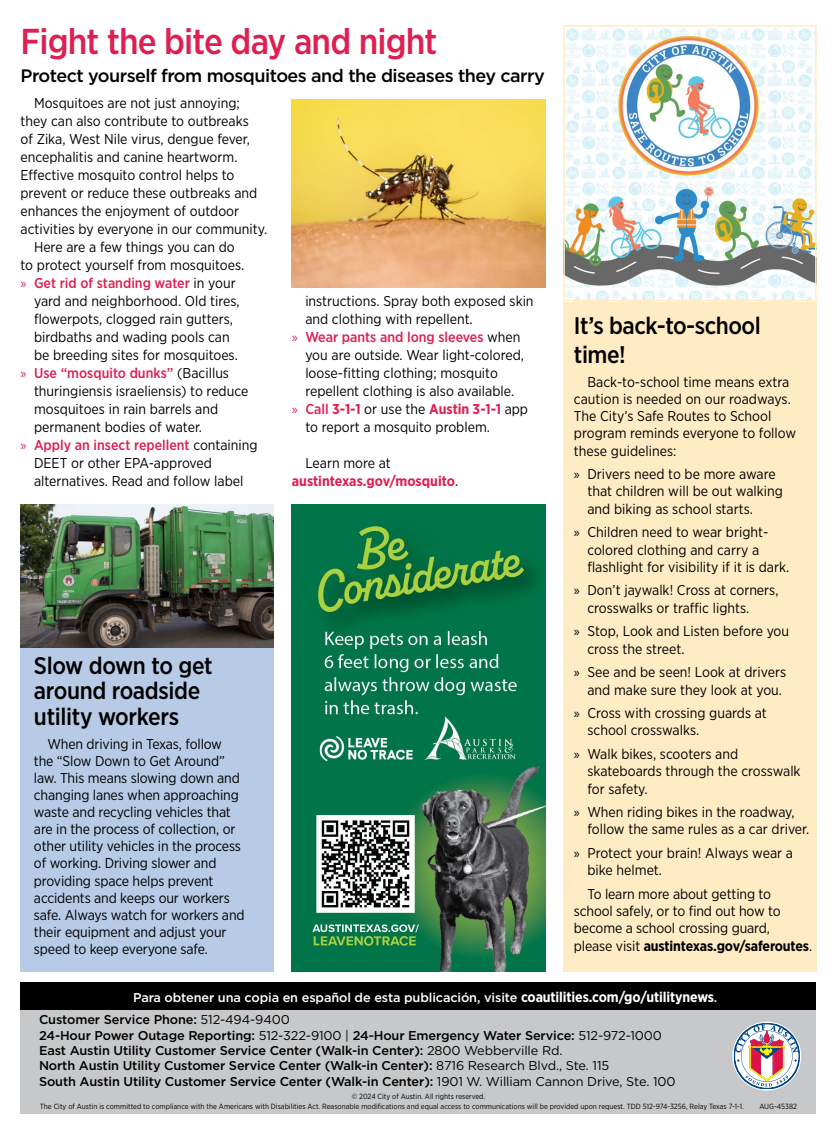
<style>
.page{position:relative;width:837px;height:1134px;background:#fff}
.page>*{position:absolute;margin:0;border:0;box-sizing:border-box;transform-origin:0 0}
.t1{font:500 36px "Gotham Narrow";letter-spacing:-.025em;color:#de1f51}
.t2{font:500 24px/25.5px "Gotham Narrow";letter-spacing:-.015em;color:#000}
.t3{font:500 18px "Gotham";letter-spacing:-.03em;color:#000}
.t4{font:14.25px/17.1px "Gotham Narrow";color:#000}
.t5{font:500 14.25px "Gotham Narrow";color:#de1f51}
.t6{font:700 14.25px/18px "Gotham Narrow";color:#de1f51}
.t7{font:500 12.75px/15.3px "Gotham";letter-spacing:-.01em;color:#000}
.t8{font:500 12.75px "Gotham";letter-spacing:-.01em;color:#fff}
.t9{font:7.5px/9.8px "Gotham Narrow";color:#000}
.s1{font-family:"Myriad Pro";font-weight:400}
.s2{font-weight:400;color:#000}
.s3{font-weight:500}
.s4{font-family:"Myriad Pro"}
.s5{font-weight:700}
.s6{font-family:"Gotham Narrow";font-weight:700;font-size:14.25px}
.s7{font-weight:400}
</style>
<div class="page">
<div style="left:21px;top:1003px;width:795px;height:110px;background:#c7c8ca"></div>
<div style="left:21px;top:982px;width:795px;height:28px;background:#000"></div>
<svg style="left:734px;top:1023px;width:66px;height:66px"></svg>
<div style="left:563px;top:25px;width:253px;height:947px;background:#ffecc5"></div>
<img style="left:566px;top:28px;width:248px;height:270px">
<div style="left:563px;top:25px;width:254px;height:276px;border:2px solid #ffecc5"></div>
<div style="left:20px;top:504px;width:254px;height:468px;background:#b7cae6"></div>
<img style="left:20px;top:504px;width:254px;height:144px">
<img style="left:292px;top:504px;width:253px;height:468px">
<img style="left:292px;top:99px;width:253px;height:189px">
<h1 class="t1" style="left:21px;top:18px;width:418px">Fight the bite day and night</h1>
<p class="t3" style="left:21px;top:64px;width:526px">Protect yourself from mosquitoes and the diseases they carry</p>
<p class="t4" style="left:34px;top:94px;width:207px">Mosquitoes are not just annoying;</p>
<p class="t4" style="left:21px;top:112px;width:230px">they can also contribute to outbreaks</p>
<p class="t4" style="left:21px;top:130px;width:231px">of Zika, West Nile virus, dengue fever,</p>
<p class="t4" style="left:21px;top:148px;width:219px">encephalitis and canine heartworm.</p>
<p class="t4" style="left:21px;top:166px;width:216px">Effective mosquito control helps to</p>
<p class="t4" style="left:21px;top:184px;width:238px">prevent or reduce these outbreaks and</p>
<p class="t4" style="left:21px;top:202px;width:220px">enhances the enjoyment of outdoor</p>
<p class="t4" style="left:21px;top:220px;width:248px">activities by everyone in our community.</p>
<p class="t4" style="left:34px;top:238px;width:202px">Here are a few things you can do</p>
<p class="t4" style="left:21px;top:256px;width:225px">to protect yourself from mosquitoes.</p>
<p class="t5" style="left:21px;top:274px;width:217px"><span class="s1">»</span> Get rid of standing water <span class="s2">in your</span></p>
<p class="t4" style="left:34px;top:292px;width:207px">yard and neighborhood. Old tires,</p>
<p class="t4" style="left:34px;top:310px;width:201px">flowerpots, clogged rain gutters,</p>
<p class="t4" style="left:34px;top:328px;width:197px">birdbaths and wading pools can</p>
<p class="t4" style="left:34px;top:346px;width:205px">be breeding sites for mosquitoes.</p>
<p class="t5" style="left:21px;top:364px;width:210px"><span class="s1">»</span> Use “mosquito dunks” <span class="s2">(Bacillus</span></p>
<p class="t4" style="left:34px;top:382px;width:216px">thuringiensis israeliensis) to reduce</p>
<p class="t4" style="left:34px;top:400px;width:186px">mosquitoes in rain barrels and</p>
<p class="t4" style="left:34px;top:418px;width:170px">permanent bodies of water.</p>
<p class="t5" style="left:21px;top:436px;width:239px"><span class="s1">»</span> Apply an insect repellent <span class="s2">containing</span></p>
<p class="t4" style="left:34px;top:454px;width:179px">DEET or other EPA-approved</p>
<p class="t4" style="left:34px;top:472px;width:211px">alternatives. Read and follow label</p>
<p class="t4" style="left:305px;top:292px;width:230px">instructions. Spray both exposed skin</p>
<p class="t4" style="left:305px;top:310px;width:169px">and clothing with repellent.</p>
<p class="t5" style="left:292px;top:328px;width:230px"><span class="s1">»</span> Wear pants and long sleeves <span class="s2">when</span></p>
<p class="t4" style="left:305px;top:346px;width:220px">you are outside. Wear light-colored,</p>
<p class="t4" style="left:305px;top:364px;width:194px">loose-fitting clothing; mosquito</p>
<p class="t4" style="left:305px;top:382px;width:210px">repellent clothing is also available.</p>
<p class="t6" style="left:292px;top:400px;width:238px"><span class="s1">»</span> <span class="s3">Call</span> 3-1-1 <span class="s2">or use the</span> Austin 3-1-1 <span class="s2">app</span></p>
<p class="t4" style="left:305px;top:418px;width:186px">to report a mosquito problem.</p>
<p class="t6" style="left:292px;top:454px;width:168px;text-indent:13px"><span class="s2">Learn more at </span>austintexas.gov/mosquito<span class="s2">.</span></p>
<h2 class="t2" style="left:34px;top:652px;width:180px">Slow down to get around roadside utility workers</h2>
<p class="t4" style="left:34px;top:735px;width:212px;text-indent:13px">When driving in Texas, follow the “Slow Down to Get Around” law. This means slowing down and changing lanes when approaching waste and recycling vehicles that are in the process of collection, or other utility vehicles in the process of working. Driving slower and providing space helps prevent accidents and keeps our workers safe. Always watch for workers and their equipment and adjust your speed to keep everyone safe.</p>
<h2 class="t2" style="left:574px;top:311px;width:188px;line-height:28.8px">It’s back-to-school time!</h2>
<p class="t4" style="left:574px;top:373px;width:224px;text-indent:13px">Back-to-school time means extra caution is needed on our roadways.<br>The City’s Safe Routes to School program reminds everyone to follow these guidelines:</p>
<p class="t4" style="left:587px;top:466px;width:197px;text-indent:-13px"><span class="s4">»</span> Drivers need to be more aware that children will be out walking and biking as school starts.</p>
<p class="t4" style="left:587px;top:524px;width:203px;text-indent:-13px"><span class="s4">»</span> Children need to wear bright&shy;colored clothing and carry a flashlight for visibility if it is dark.</p>
<p class="t4" style="left:587px;top:582px;width:193px;text-indent:-13px"><span class="s4">»</span> Don’t jaywalk! Cross at corners, crosswalks or traffic lights.</p>
<p class="t4" style="left:587px;top:623px;width:203px;text-indent:-13px"><span class="s4">»</span> Stop, Look and Listen before you cross the street.</p>
<p class="t4" style="left:574px;top:664px;width:214px;text-align:right"><span class="s4">»</span> See and be seen! Look at drivers and make sure they look at you.</p>
<p class="t4" style="left:587px;top:705px;width:181px;text-indent:-13px"><span class="s4">»</span> Cross with crossing guards at school crosswalks.</p>
<p class="t4" style="left:587px;top:745px;width:215px;text-indent:-13px"><span class="s4">»</span> Walk bikes, scooters and skateboards through the crosswalk for safety.</p>
<p class="t4" style="left:587px;top:804px;width:223px;text-indent:-13px"><span class="s4">»</span> When riding bikes in the roadway, follow the same rules as a car driver.</p>
<p class="t4" style="left:587px;top:844px;width:207px;text-indent:-13px"><span class="s4">»</span> Protect your brain! Always wear a bike helmet.</p>
<p class="t4" style="left:574px;top:885px;width:240px;text-indent:13px">To learn more about getting to school safely, or to find out how to become a school crossing guard,<br>please visit <span class="s5">austintexas.gov/saferoutes</span>.</p>
<p class="t8" style="left:133px;top:989px;width:586px">Para obtener una copia en español de esta publicación, visite <span class="s6">coautilities.com/go/utilitynews</span>.</p>
<p class="t7" style="left:39px;top:1012px;width:638px">Customer Service Phone: <span class="s7">512-494-9400<br></span>24-Hour Power Outage Reporting: <span class="s7">512-322-9100 |</span> 24-Hour Emergency Water Service: <span class="s7">512-972-1000<br></span>East Austin Utility Customer Service Center (Walk-in Center): <span class="s7">2800 Webberville Rd.<br></span>North Austin Utility Customer Service Center (Walk-in Center): <span class="s7">8716 Research Blvd., Ste. 115<br></span>South Austin Utility Customer Service Center (Walk-in Center): <span class="s7">1901 W. William Cannon Drive, Ste. 100</span></p>
<p class="t9" style="left:40px;top:1092px;width:705px;text-indent:312px">© 2024 City of Austin. All rights reserved.<br>The City of Austin is committed to compliance with the Americans with Disabilities Act. Reasonable modifications and equal access to communications will be provided upon request. TDD 512-974-3256, Relay Texas 7-1-1.</p>
<p class="t9" style="left:759px;top:1102px;width:39px">AUG-45382</p>
</div>
